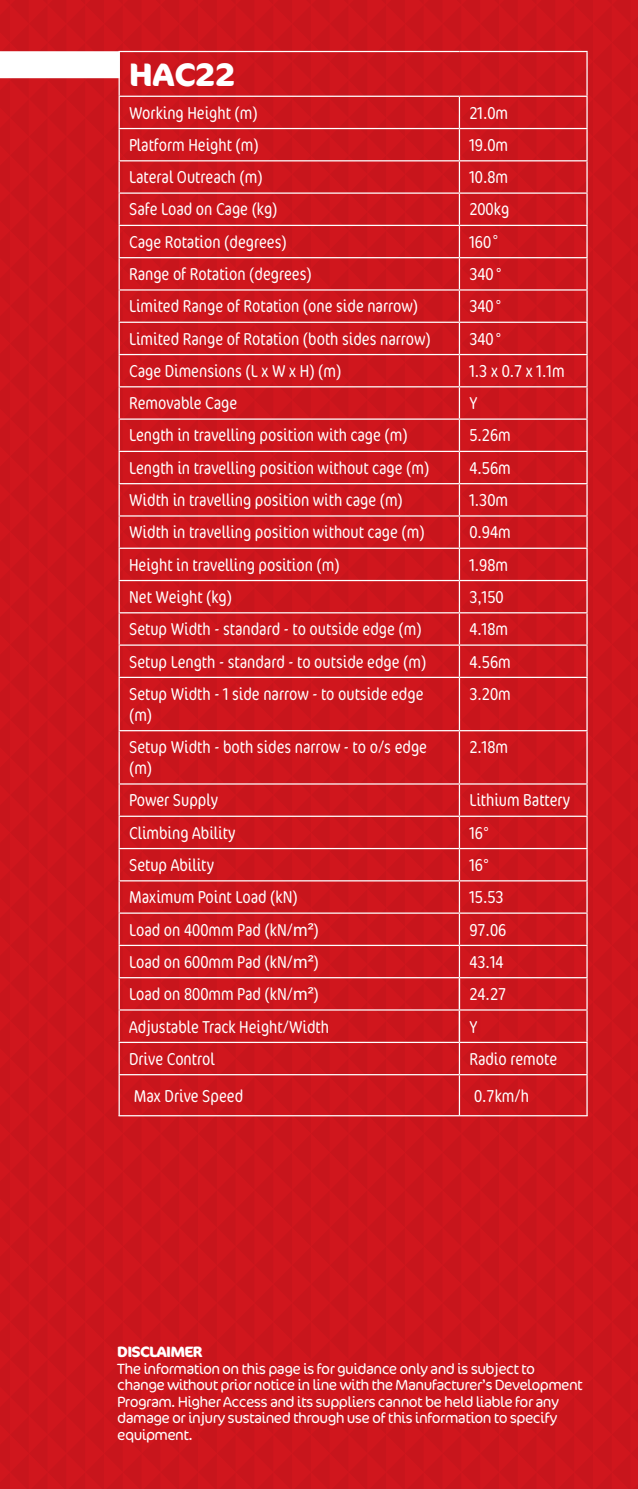
<style>
.page{position:relative;width:638px;height:1489px;background:#cf151d}
.page>*{position:absolute;margin:0;border:0;box-sizing:border-box;transform-origin:0 0}
.t1{font:700 32.5px "Cocon";color:#fff}
.t2{font:300 condensed 17.5px/32.2px "Cocon";color:#fff}
.t3{font:300 15px/16.5px "Cocon";letter-spacing:-.04em;color:#fff}
.t4{font:700 15px "Cocon";letter-spacing:-.05em;color:#fff}
.t5{font:300 13.75px/16.5px "Cocon";color:#fff}
.t6{font:700 13.75px "Cocon";color:#fff}
.s1{font-family:"Arial";font-weight:400;font-stretch:normal}
</style>
<div class="page">
<h1 class="t1" style="left:129px;top:55px;width:108px">HAC22</h1>
<p class="t2" style="left:129px;top:97px;width:130px">Working Height (m)</p>
<p class="t2" style="left:469px;top:97px;width:40px">21.0m</p>
<p class="t2" style="left:129px;top:130px;width:131px">Platform Height (m)</p>
<p class="t2" style="left:469px;top:130px;width:40px">19.0m</p>
<p class="t2" style="left:129px;top:162px;width:135px">Lateral Outreach (m)</p>
<p class="t2" style="left:469px;top:162px;width:40px">10.8m</p>
<p class="t2" style="left:129px;top:194px;width:150px">Safe Load on Cage (kg)</p>
<p class="t2" style="left:469px;top:194px;width:41px">200kg</p>
<p class="t2" style="left:129px;top:226px;width:159px">Cage Rotation (degrees)</p>
<p class="t2" style="left:469px;top:226px;width:30px">160°</p>
<p class="t2" style="left:129px;top:259px;width:184px">Range of Rotation (degrees)</p>
<p class="t2" style="left:469px;top:259px;width:34px">340°</p>
<p class="t2" style="left:129px;top:291px;width:290px">Limited Range of Rotation (one side narrow)</p>
<p class="t2" style="left:469px;top:291px;width:34px">340°</p>
<p class="t2" style="left:129px;top:323px;width:303px">Limited Range of Rotation (both sides narrow)</p>
<p class="t2" style="left:469px;top:323px;width:34px">340°</p>
<p class="t2" style="left:129px;top:355px;width:214px">Cage Dimensions (L x W x H) (m)</p>
<p class="t2" style="left:469px;top:355px;width:97px">1.3 x 0.7 x 1.1m</p>
<p class="t2" style="left:129px;top:388px;width:110px">Removable Cage</p>
<p class="t2" style="left:469px;top:388px;width:9px">Y</p>
<p class="t2" style="left:129px;top:420px;width:280px">Length in travelling position with cage (m)</p>
<p class="t2" style="left:469px;top:420px;width:43px">5.26m</p>
<p class="t2" style="left:129px;top:452px;width:302px">Length in travelling position without cage (m)</p>
<p class="t2" style="left:469px;top:452px;width:43px">4.56m</p>
<p class="t2" style="left:129px;top:484px;width:275px">Width in travelling position with cage (m)</p>
<p class="t2" style="left:469px;top:484px;width:40px">1.30m</p>
<p class="t2" style="left:129px;top:517px;width:297px">Width in travelling position without cage (m)</p>
<p class="t2" style="left:469px;top:517px;width:43px">0.94m</p>
<p class="t2" style="left:129px;top:549px;width:212px">Height in travelling position (m)</p>
<p class="t2" style="left:469px;top:549px;width:40px">1.98m</p>
<p class="t2" style="left:129px;top:581px;width:105px">Net Weight (kg)</p>
<p class="t2" style="left:469px;top:581px;width:36px">3,150</p>
<p class="t2" style="left:129px;top:614px;width:294px">Setup Width - standard - to outside edge (m)</p>
<p class="t2" style="left:469px;top:614px;width:40px">4.18m</p>
<p class="t2" style="left:129px;top:646px;width:299px">Setup Length - standard - to outside edge (m)</p>
<p class="t2" style="left:469px;top:646px;width:43px">4.56m</p>
<p class="t2" style="left:129px;top:684px;width:296px;line-height:21px">Setup Width - 1 side narrow - to outside edge (m)</p>
<p class="t2" style="left:469px;top:678px;width:43px">3.20m</p>
<p class="t2" style="left:129px;top:737px;width:299px;line-height:21px">Setup Width - both sides narrow - to o/s edge (m)</p>
<p class="t2" style="left:469px;top:731px;width:40px">2.18m</p>
<p class="t2" style="left:129px;top:785px;width:91px">Power Supply</p>
<p class="t2" style="left:469px;top:785px;width:102px">Lithium Battery</p>
<p class="t2" style="left:129px;top:817px;width:108px">Climbing Ability</p>
<p class="t2" style="left:469px;top:817px;width:21px">16°</p>
<p class="t2" style="left:129px;top:849px;width:86px">Setup Ability</p>
<p class="t2" style="left:469px;top:849px;width:21px">16°</p>
<p class="t2" style="left:129px;top:881px;width:170px">Maximum Point Load (kN)</p>
<p class="t2" style="left:469px;top:881px;width:38px">15.53<br>97.06<br>43.14<br>24.27</p>
<p class="t2" style="left:129px;top:1011px;width:201px">Adjustable Track Height/Width</p>
<p class="t2" style="left:469px;top:1011px;width:9px">Y</p>
<p class="t2" style="left:129px;top:1043px;width:87px">Drive Control</p>
<p class="t2" style="left:469px;top:1043px;width:89px">Radio remote</p>
<p class="t2" style="left:134px;top:1080px;width:111px">Max Drive Speed</p>
<p class="t2" style="left:474px;top:1080px;width:56px">0.7km/h</p>
<p class="t2" style="left:129px;top:914px;width:191px;text-align:justify">Load on 400mm Pad (kN/<span class="s1">m²</span>)<br>Load on 600mm Pad (kN/<span class="s1">m²</span>)<br>Load on 800mm Pad (kN/<span class="s1">m²</span>)</p>
<p class="t4" style="left:117px;top:1342px;width:87px">DISCLAIMER</p>
<p class="t3" style="left:117px;top:1360px;width:467px">The information on this page is for guidance only and is subject to change without prior notice in line with the Manufacturer’s Development Program. Higher Access and its suppliers cannot be held liable for any damage or injury sustained through use of this information to specify equipment.</p>
<p class="t6" style="left:119px;top:1343px;width:86px">DISCLAIMER</p>
<p class="t5" style="left:119px;top:1360px;width:466px">The information on this page is for guidance only and is subject to change without prior notice in line with the Manufacturer’s Development Program. Higher Access and its suppliers cannot be held liable for any damage or injury sustained through use of this information to specify equipment.</p>
</div>
